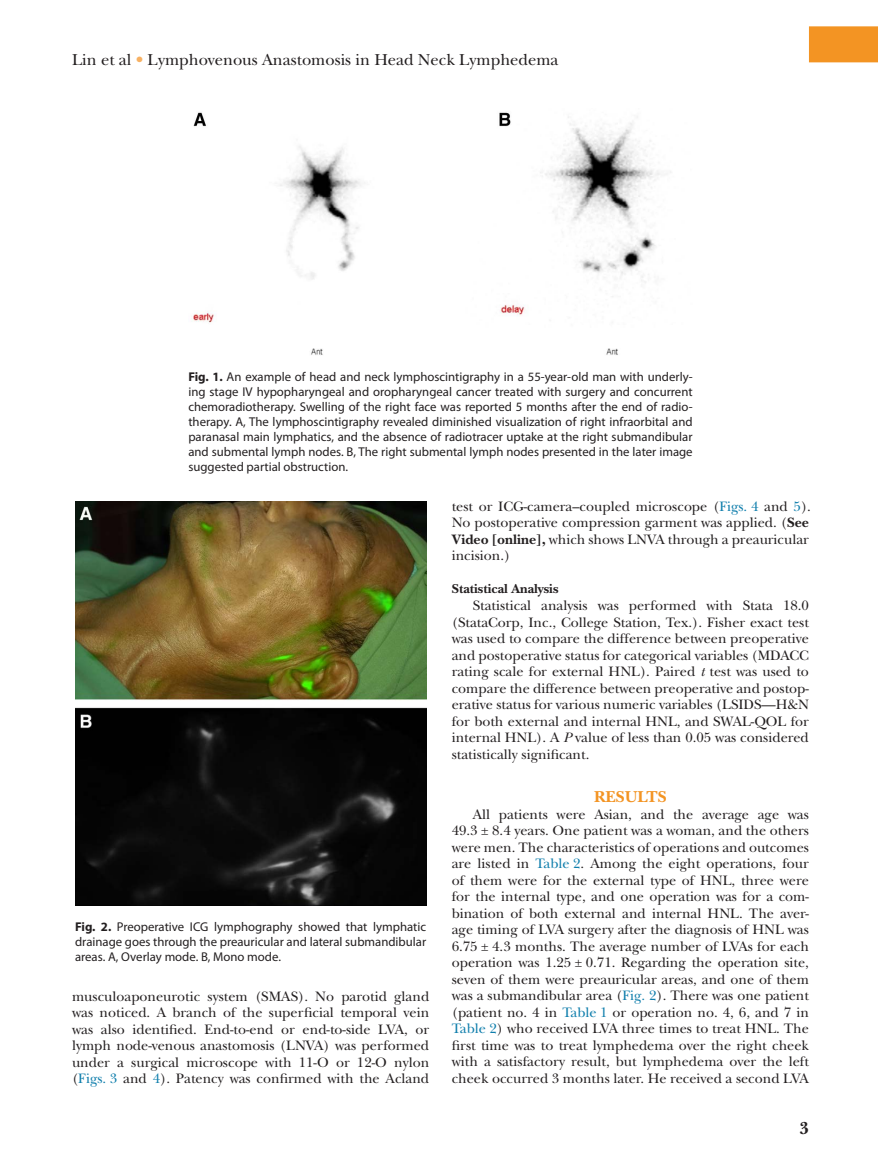
<style>
.page{position:relative;width:878px;height:1175px;background:#fff}
.page>*{position:absolute;margin:0;border:0;box-sizing:border-box;transform-origin:0 0}
.t1{font:700 18px "New Baskerville Std";color:#231f20}
.t2{font:16.5px "New Baskerville Std";color:#231f20}
.t3{font:700 16.5px "New Baskerville Std";color:#f39423}
.t4{font:14.25px/16.5px "New Baskerville Std";color:#231f20;text-align:justify}
.t5{font:700 13.5px "New Baskerville Std";color:#231f20}
.t6{font:12.75px/15px "Myriad Pro";color:#231f20;text-align:justify}
.s1{color:#f7b163}
.s2{font-weight:700}
.s3{color:#0f7eac}
.s4{font-style:italic}
</style>
<div class="page">
<div style="left:808px;top:26px;width:70px;height:36px;background:#f39423"></div>
<img style="left:193px;top:112px;width:478px;height:243px">
<img style="left:75px;top:501px;width:351px;height:404px">
<p class="t2" style="left:72px;top:50px;width:488px">Lin et al <span class="s1">•</span> Lymphovenous Anastomosis in Head Neck Lymphedema</p>
<p class="t6" style="left:188px;top:369px;width:506px"><span class="s2">Fig. 1.</span> An example of head and neck lymphoscintigraphy in a 55-year-old man with underly&shy;ing stage IV hypopharyngeal and oropharyngeal cancer treated with surgery and concurrent chemoradiotherapy. Swelling of the right face was reported 5 months after the end of radio&shy;therapy. A, The lymphoscintigraphy revealed diminished visualization of right infraorbital and paranasal main lymphatics, and the absence of radiotracer uptake at the right submandibular and submental lymph nodes. B, The right submental lymph nodes presented in the later image suggested partial obstruction.</p>
<p class="t6" style="left:75px;top:919px;width:353px;text-indent:139px">lymphography showed that lymphatic drainage goes through the preauricular and lateral submandibular areas. A, Overlay mode. B, Mono mode.</p>
<p class="t6" style="left:75px;top:919px;width:122px"><span class="s2">Fig. 2.</span> Preoperative ICG</p>
<p class="t4" style="left:72px;top:988px;width:359px">musculoaponeurotic system (SMAS). No parotid gland was noticed. A branch of the superficial temporal vein was also identified. End-to-end or end-to-side LVA, or lymph node-venous anastomosis (LNVA) was performed under a surgical microscope with 11-O or 12-O nylon (<span class="s3">Figs. 3</span> and <span class="s3">4</span>). Patency was confirmed with the Acland</p>
<p class="t4" style="left:452px;top:498px;width:361px;text-align:left">test or ICG-camera–coupled microscope (<span class="s3">Figs. 4</span> and <span class="s3">5</span>).<br>No postoperative compression garment was applied. (<span class="s2">See Video [online],</span> which shows LNVA through a preauricular incision.)</p>
<p class="t5" style="left:452px;top:581px;width:108px">Statistical Analysis</p>
<p class="t4" style="left:451px;top:597px;width:359px;text-indent:21px">Statistical analysis was performed with Stata 18.0 (StataCorp, Inc., College Station, Tex.). Fisher exact test was used to compare the difference between preoperative and postoperative status for categorical variables (MDACC rating scale for external HNL). Paired <span class="s4">t</span> test was used to compare the difference between preoperative and postop&shy;erative status for various numeric variables (LSIDS—H&amp;N for both external and internal HNL, and SWAL-QOL for internal HNL). A <span class="s4">P</span> value of less than 0.05 was considered statistically significant.</p>
<p class="t3" style="left:594px;top:787px;width:74px">RESULTS</p>
<p class="t4" style="left:451px;top:805px;width:359px;text-indent:21px">All patients were Asian, and the average age was 49.3 ± 8.4 years. One patient was a woman, and the others were men. The characteristics of operations and outcomes are listed in <span class="s3">Table 2</span>. Among the eight operations, four of them were for the external type of HNL, three were for the internal type, and one operation was for a com&shy;bination of both external and internal HNL. The aver&shy;age timing of LVA surgery after the diagnosis of HNL was 6.75 ± 4.3 months. The average number of LVAs for each operation was 1.25 ± 0.71. Regarding the operation site, seven of them were preauricular areas, and one of them was a submandibular area (<span class="s3">Fig. 2</span>). There was one patient (patient no. 4 in <span class="s3">Table 1</span> or operation no. 4, 6, and 7 in <span class="s3">Table 2</span>) who received LVA three times to treat HNL. The first time was to treat lymphedema over the right cheek with a satisfactory result, but lymphedema over the left cheek occurred 3 months later. He received a second LVA</p>
<p class="t1" style="left:799px;top:1118px;width:11px">3</p>
</div>
